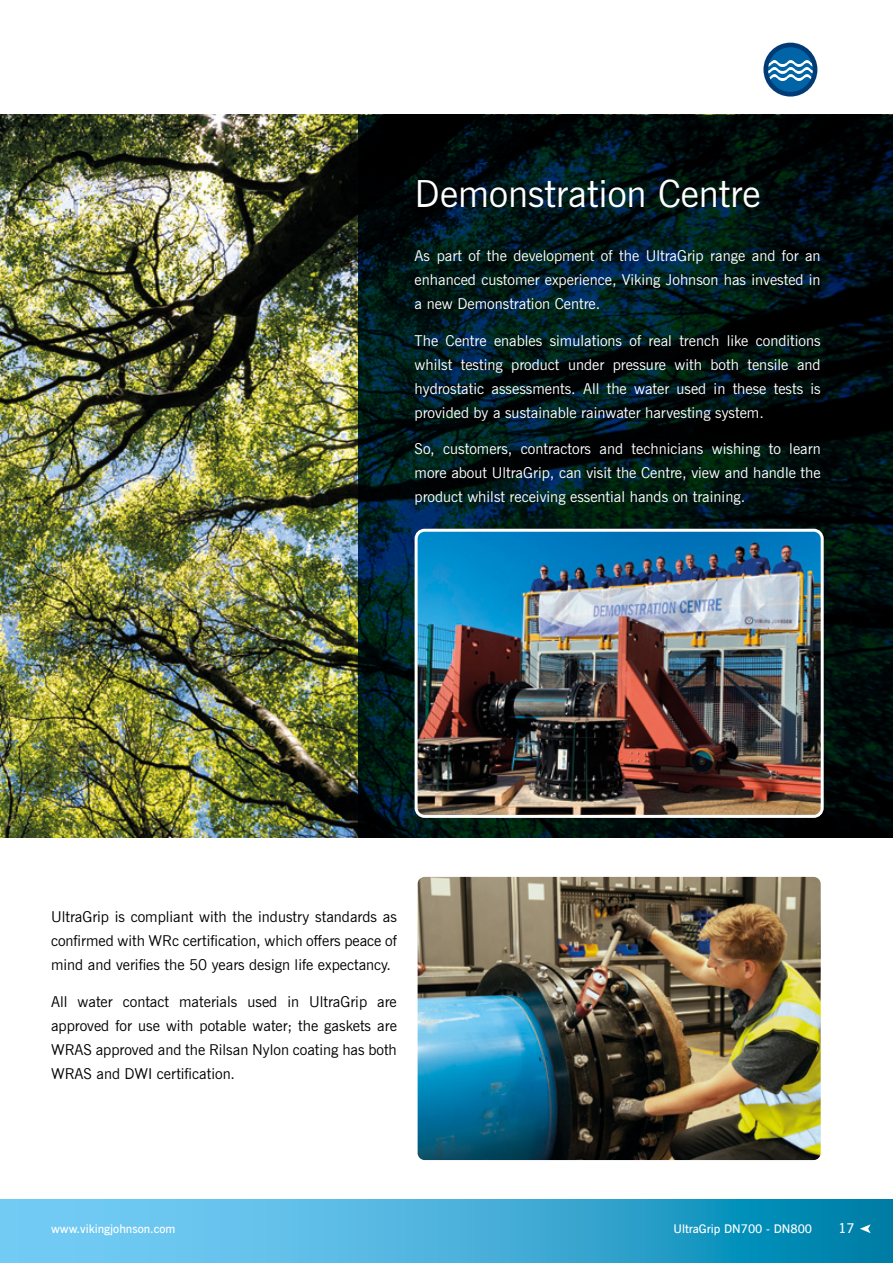
<style>
.page{position:relative;width:893px;height:1263px;background:#fff}
.page>*{position:absolute;margin:0;border:0;box-sizing:border-box;transform-origin:0 0}
.t1{font:37.5px "News Gothic BT";color:#fff}
.t2{font:15px/24px "News Gothic BT";color:#fff;text-align:justify}
.t3{font:15px/24px "News Gothic BT";color:#000;text-align:justify}
.t4{font:600 13.5px "News Gothic BT";color:#fff}
.t5{font:600 12px "News Gothic BT";color:#fff}
</style>
<div class="page">
<img style="left:0;top:115px;width:359px;height:723px">
<svg style="left:359px;top:115px;width:534px;height:723px;background:#001315"></svg>
<img style="left:416px;top:530px;width:406px;height:286px">
<div style="left:415px;top:529px;width:409px;height:289px;border:3px solid #fff;border-radius:9px"></div>
<img style="left:419px;top:878px;width:401px;height:281px">
<div style="left:415px;top:874px;width:409px;height:289px;border:3px solid #fff;border-radius:9px"></div>
<svg style="left:1px;top:1199px;width:892px;height:64px;background:#42add7"></svg>
<hr style="left:0;top:1199px;width:1px;height:64px;background:#71cbf4">
<svg style="left:860px;top:1224px;width:11px;height:9px"></svg>
<div style="left:763px;top:43px;width:54px;height:54px;background:#003b75;border-radius:50%"></div>
<div style="left:768px;top:47px;width:45px;height:45px;background:#0064a7;border-radius:50%"></div>
<svg style="left:768px;top:60px;width:45px;height:21px"></svg>
<h1 class="t1" style="left:415px;top:171px;width:347px">Demonstration Centre</h1>
<p class="t2" style="left:415px;top:243px;width:408px">As part of the development of the UltraGrip range and for an enhanced customer experience, Viking Johnson has invested in a new Demonstration Centre.</p>
<p class="t2" style="left:415px;top:328px;width:408px">The Centre enables simulations of real trench like conditions whilst testing product under pressure with both tensile and hydrostatic assessments. All the water used in these tests is provided by a sustainable rainwater harvesting system.</p>
<p class="t2" style="left:415px;top:437px;width:408px">So, customers, contractors and technicians wishing to learn more about UltraGrip, can visit the Centre, view and handle the product whilst receiving essential hands on training.</p>
<p class="t3" style="left:51px;top:905px;width:347px">UltraGrip is compliant with the industry standards as confirmed with WRc certification, which offers peace of mind and verifies the 50 years design life expectancy.</p>
<p class="t3" style="left:51px;top:990px;width:347px">All water contact materials used in UltraGrip are approved for use with potable water; the gaskets are WRAS approved and the Rilsan Nylon coating has both WRAS and DWI certification.</p>
<p class="t5" style="left:51px;top:1222px;width:126px">www.vikingjohnson.com</p>
<p class="t5" style="left:673px;top:1222px;width:140px">UltraGrip DN700 - DN800</p>
<p class="t4" style="left:838px;top:1220px;width:18px">17</p>
</div>
